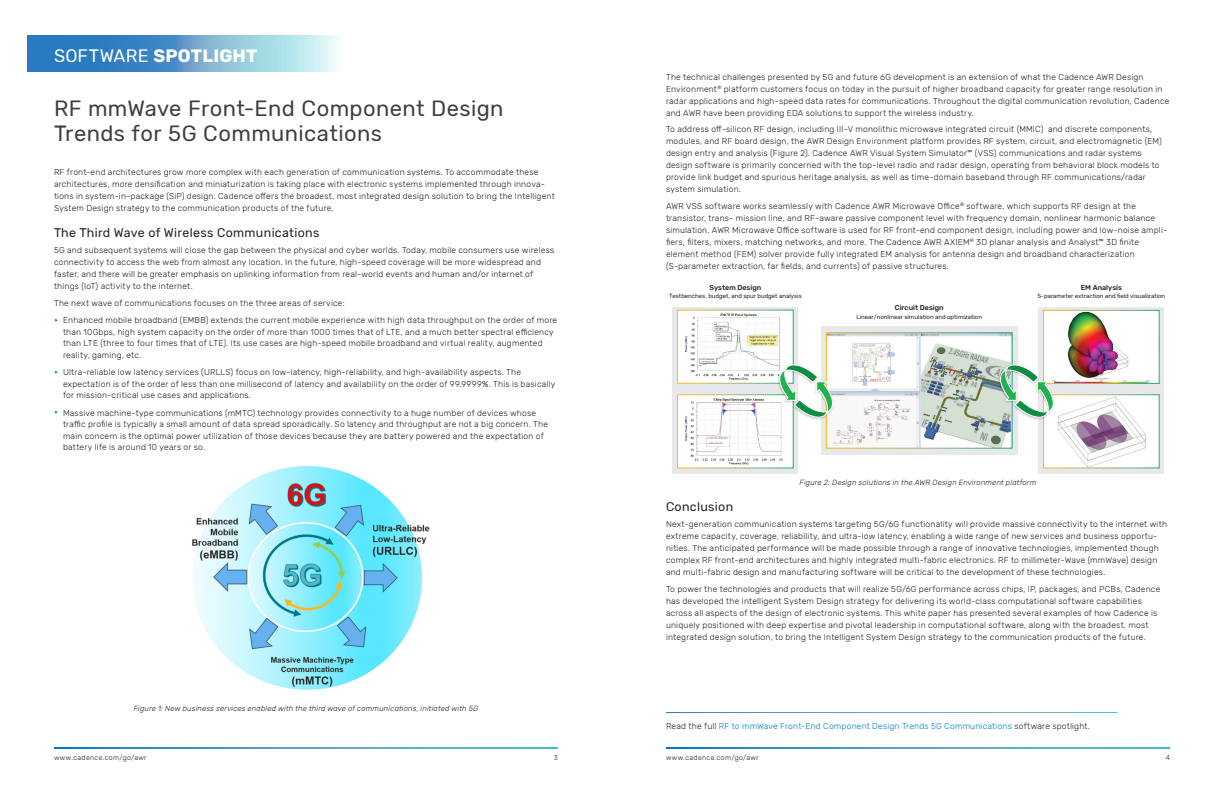
<style>
.page{position:relative;width:1224px;height:792px;background:#fff}
.page>*{position:absolute;margin:0;border:0;box-sizing:border-box;transform-origin:0 0}
.Title_Level_1{font:22px/25px "Rubik";letter-spacing:.02em;color:#3e3e3f}
.t1{font:700 18px "Rubik";letter-spacing:.01em;color:#fff}
.Body_Header_A{font:12.5px "Rubik";letter-spacing:.025em;color:#231f20}
.Body{font:300 8.5px/12px "Rubik";letter-spacing:.025em;color:#231f20}
.CTA{font:300 8.5px "Rubik";letter-spacing:.02em;color:#007cc2}
.t2{font:italic 300 7.5px "Rubik";letter-spacing:.025em;color:#231f20}
.t3{font:500 7.2px "Rubik";color:#231f20}
.t4{font:300 7px "Rubik";letter-spacing:.045em;color:#231f20}
.t5{font:6px "Rubik";color:#231f20}
.s1{font-weight:400}
.s2{color:#231f20}
</style>
<div class="page">
<svg style="left:27px;top:36px;width:312px;height:36px;background:#6ca8d1"></svg>
<img style="left:192px;top:466px;width:238px;height:224px">
<svg style="left:673px;top:307px;width:125px;height:167px;background:#dee2dd"></svg>
<svg style="left:1039px;top:307px;width:125px;height:167px;background:#dee3e0"></svg>
<svg style="left:821px;top:326px;width:197px;height:129px;background:#dee2dd"></svg>
<img style="left:679px;top:397px;width:112px;height:69px">
<div style="left:677px;top:395px;width:116px;height:73px;border:1px solid #fff"></div>
<img style="left:679px;top:312px;width:112px;height:69px">
<div style="left:677px;top:310px;width:116px;height:73px;border:1px solid #fff"></div>
<img style="left:828px;top:335px;width:182px;height:111px">
<div style="left:826px;top:333px;width:186px;height:115px;border:1px solid #fff"></div>
<img style="left:1045px;top:312px;width:112px;height:70px">
<div style="left:1043px;top:310px;width:116px;height:74px;border:1px solid #fff"></div>
<img style="left:1045px;top:397px;width:112px;height:69px">
<div style="left:1043px;top:395px;width:116px;height:73px;border:1px solid #fff"></div>
<svg style="left:777px;top:362px;width:58px;height:59px"></svg>
<svg style="left:998px;top:362px;width:58px;height:59px"></svg>
<svg style="left:54px;top:748px;width:504px;height:1px"></svg>
<svg style="left:666px;top:748px;width:504px;height:1px"></svg>
<p class="t1" style="left:54px;top:45px;width:205px"><span class="s1">SOFTWARE</span> SPOTLIGHT</p>
<p class="Title_Level_1" style="left:54px;top:97px;width:451px">RF mmWave Front-End Component Design<br>Trends for 5G Communications</p>
<p class="Body" style="left:54px;top:166px;width:502px">RF front-end architectures grow more complex with each generation of communication systems. To accommodate these architectures, more densification and miniaturization is taking place with electronic systems implemented through innova&shy;tions in system-in-package (SiP) design. Cadence offers the broadest, most integrated design solution to bring the Intelligent System Design strategy to the communication products of the future.</p>
<p class="Body_Header_A" style="left:54px;top:226px;width:267px">The Third Wave of Wireless Communications</p>
<p class="Body" style="left:54px;top:245px;width:502px">5G and subsequent systems will close the gap between the physical and cyber worlds. Today, mobile consumers use wireless connectivity to access the web from almost any location. In the future, high-speed coverage will be more widespread and faster, and there will be greater emphasis on uplinking information from real-world events and human and/or internet of things (IoT) activity to the internet.</p>
<p class="Body" style="left:54px;top:297px;width:292px">The next wave of communications focuses on the three areas of service:</p>
<p class="Body" style="left:63px;top:315px;width:496px;line-height:11.5px">Enhanced mobile broadband (EMBB) extends the current mobile experience with high data throughput on the order of more than 10Gbps, high system capacity on the order of more than 1000 times that of LTE, and a much better spectral efficiency than LTE (three to four times that of LTE). Its use cases are high-speed mobile broadband and virtual reality, augmented reality, gaming, etc.</p>
<p class="Body" style="left:63px;top:367px;width:494px;line-height:11.5px">Ultra-reliable low latency services (URLLS) focus on low-latency, high-reliability, and high-availability aspects. The expectation is of the order of less than one millisecond of latency and availability on the order of 99.9999%. This is basically for mission-critical use cases and applications.</p>
<p class="Body" style="left:63px;top:408px;width:487px;line-height:11.5px">Massive machine-type communications (mMTC) technology provides connectivity to a huge number of devices whose traffic profile is typically a small amount of data spread sporadically. So latency and throughput are not a big concern. The main concern is the optimal power utilization of those devices because they are battery powered and the expectation of battery life is around 10 years or so.</p>
<p class="t2" style="left:134px;top:705px;width:346px">Figure 1: New business services enabled with the third wave of communications, initiated with 5G</p>
<p class="Body" style="left:666px;top:71px;width:505px">The technical challenges presented by 5G and future 6G development is an extension of what the Cadence AWR Design Environment<sup>®</sup> platform customers focus on today in the pursuit of higher broadband capacity for greater range resolution in radar applications and high-speed data rates for communications. Throughout the digital communication revolution, Cadence and AWR have been providing EDA solutions to support the wireless industry.</p>
<p class="Body" style="left:666px;top:124px;width:497px">To address off-silicon RF design, including III-V monolithic microwave integrated circuit (MMIC) and discrete components, modules, and RF board design, the AWR Design Environment platform provides RF system, circuit, and electromagnetic (EM) design entry and analysis (Figure 2). Cadence AWR Visual System Simulator™ (VSS) communications and radar systems design software is primarily concerned with the top-level radio and radar design, operating from behavioral block models to provide link budget and spurious heritage analysis, as well as time-domain baseband through RF communications/radar system simulation.</p>
<p class="Body" style="left:666px;top:200px;width:503px">AWR VSS software works seamlessly with Cadence AWR Microwave Office<sup>®</sup> software, which supports RF design at the transistor, trans- mission line, and RF-aware passive component level with frequency domain, nonlinear harmonic balance simulation. AWR Microwave Office software is used for RF front-end component design, including power and low-noise ampli&shy;fiers, filters, mixers, matching networks, and more. The Cadence AWR AXIEM<sup>®</sup> 3D planar analysis and Analyst™ 3D finite element method (FEM) solver provide fully integrated EM analysis for antenna design and broadband characterization (S-parameter extraction, far fields, and currents) of passive structures.</p>
<p class="t3" style="left:710px;top:283px;width:53px">System Design</p>
<p class="t5" style="left:669px;top:292px;width:134px">Testbenches, budget, and spur budget analysis</p>
<p class="t3" style="left:895px;top:304px;width:50px">Circuit Design</p>
<p class="t5" style="left:856px;top:313px;width:127px">Linear/nonlinear simulation and optimization</p>
<p class="t3" style="left:1081px;top:283px;width:43px">EM Analysis</p>
<p class="t5" style="left:1037px;top:292px;width:129px">S-parameter extraction and field visualization</p>
<p class="t2" style="left:800px;top:478px;width:238px">Figure 2: Design solutions in the AWR Design Environment platform</p>
<p class="Body_Header_A" style="left:666px;top:500px;width:69px">Conclusion</p>
<p class="Body" style="left:666px;top:519px;width:503px">Next-generation communication systems targeting 5G/6G functionality will provide massive connectivity to the internet with extreme capacity, coverage, reliability, and ultra-low latency, enabling a wide range of new services and business opportu&shy;nities. The anticipated performance will be made possible through a range of innovative technologies, implemented though complex RF front-end architectures and highly integrated multi-fabric electronics. RF to millimeter-Wave (mmWave) design and multi-fabric design and manufacturing software will be critical to the development of these technologies.</p>
<p class="Body" style="left:666px;top:583px;width:496px">To power the technologies and products that will realize 5G/6G performance across chips, IP, packages, and PCBs, Cadence has developed the Intelligent System Design strategy for delivering its world-class computational software capabilities across all aspects of the design of electronic systems. This white paper has presented several examples of how Cadence is uniquely positioned with deep expertise and pivotal leadership in computational software, along with the broadest, most integrated design solution, to bring the Intelligent System Design strategy to the communication products of the future.</p>
<p class="CTA" style="left:666px;top:721px;width:425px"><span class="s2">Read the full</span> RF to mmWave Front-End Component Design Trends 5G Communications <span class="s2">software spotlight.</span></p>
<p class="t4" style="left:54px;top:753px;width:94px">www.cadence.com/go/awr</p>
<p class="t4" style="left:554px;top:753px;width:6px">3</p>
<p class="t4" style="left:666px;top:753px;width:94px">www.cadence.com/go/awr</p>
<p class="t4" style="left:1166px;top:753px;width:6px">4</p>
</div>
